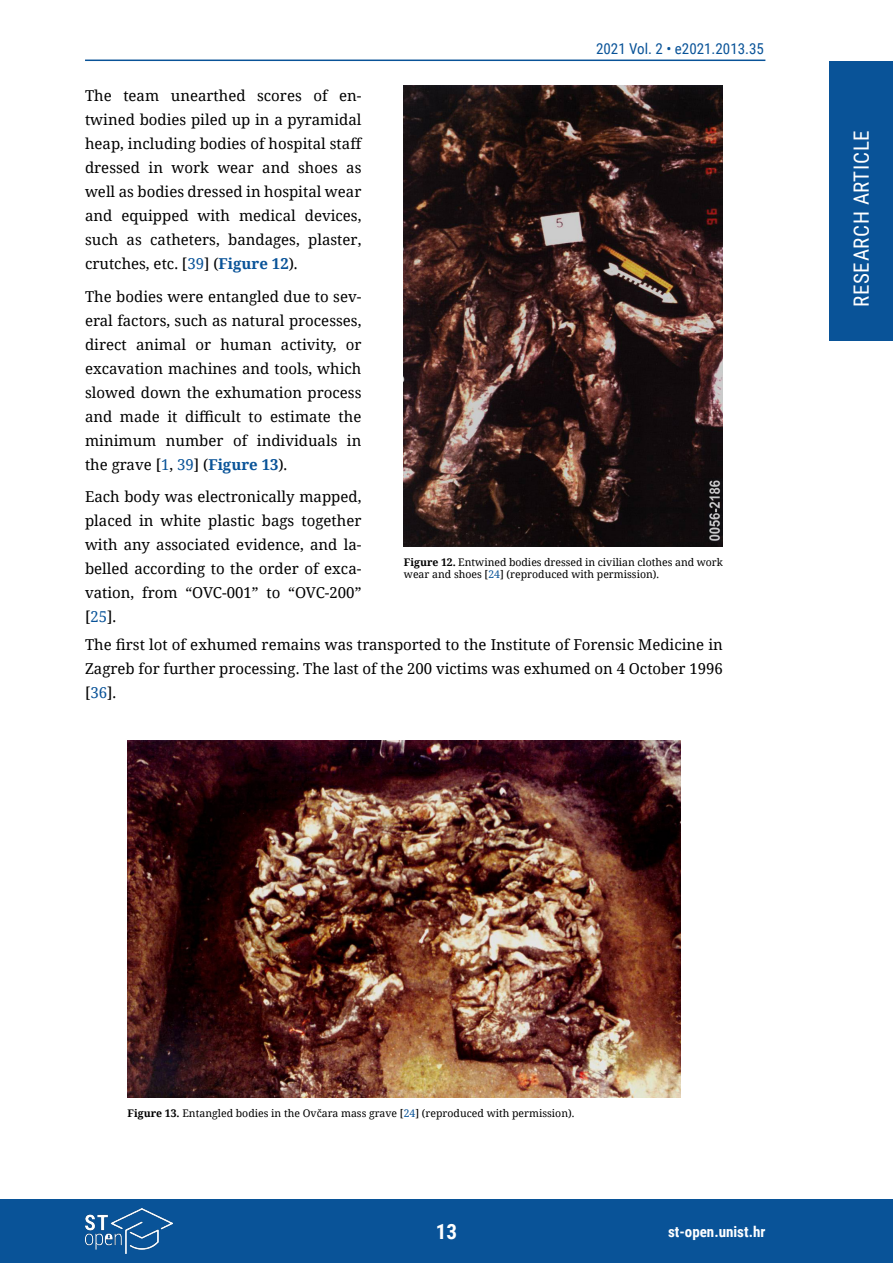
<style>
.page{position:relative;width:893px;height:1263px;background:#fff}
.page>*{position:absolute;margin:0;border:0;box-sizing:border-box;transform-origin:0 0}
.t1{font:21px "Roboto Condensed";letter-spacing:.035em;color:#fff}
.t2{font:700 21px "Roboto Condensed";color:#fff}
.t3{font:15px/24px "Noto Serif";color:#000;text-align:justify}
.t4{font:15px "Roboto Condensed";color:#095398}
.t5{font:700 15px "Roboto Condensed";color:#fff}
.t6{font:10.5px/12px "Noto Serif";color:#000}
.s1{color:#095398}
.s2{font-weight:700;color:#095398}
.s3{font-weight:700}
</style>
<div class="page">
<div style="left:829px;top:61px;width:64px;height:279px;background:#095398"></div>
<div style="left:0;top:1199px;width:893px;height:64px;background:#095398"></div>
<hr style="left:85px;top:60px;width:680px;height:1px;background:#095398">
<img style="left:85px;top:1209px;width:87px;height:44px">
<img style="left:404px;top:85px;width:319px;height:461px">
<img style="left:128px;top:740px;width:552px;height:357px">
<p class="t3" style="left:85px;top:83px;width:278px">The team unearthed scores of en&shy;twined bodies piled up in a pyramidal heap, including bodies of hospital staff dressed in work wear and shoes as well as bodies dressed in hospital wear and equipped with medical devices, such as catheters, bandages, plaster, crutches, etc. [<span class="s1">39</span>] (<span class="s2">Figure 12</span>).</p>
<p class="t3" style="left:85px;top:284px;width:278px">The bodies were entangled due to sev&shy;eral factors, such as natural processes, direct animal or human activity, or excavation machines and tools, which slowed down the exhumation process and made it difficult to estimate the minimum number of individuals in the grave [<span class="s1">1</span>, <span class="s1">39</span>] (<span class="s2">Figure 13</span>).</p>
<p class="t3" style="left:85px;top:484px;width:278px">Each body was electronically mapped, placed in white plastic bags together with any associated evidence, and la&shy;belled according to the order of exca&shy;vation, from “OVC-001” to “OVC-200” [<span class="s1">25</span>].</p>
<p class="t4" style="left:596px;top:38px;width:169px">2021 Vol. 2 • e2021.2013.35</p>
<p class="t6" style="left:404px;top:556px;width:320px"><span class="s3">Figure 12.</span> Entwined bodies dressed in civilian clothes and work wear and shoes [<span class="s1">24</span>] (reproduced with permission).</p>
<p class="t3" style="left:85px;top:632px;width:639px">The first lot of exhumed remains was transported to the Institute of Forensic Medicine in Zagreb for further processing. The last of the 200 victims was exhumed on 4 October 1996 [<span class="s1">36</span>].</p>
<h1 class="t1" style="left:847px;top:307px;width:179px;rotate:-90deg">RESEARCH ARTICLE</h1>
<p class="t6" style="left:128px;top:1107px;width:448px"><span class="s3">Figure 13.</span> Entangled bodies in the Ovčara mass grave [<span class="s1">24</span>] (reproduced with permission).</p>
<h1 class="t2" style="left:436px;top:1217px;width:23px">13</h1>
<p class="t5" style="left:668px;top:1221px;width:99px">st-open.unist.hr</p>
</div>
